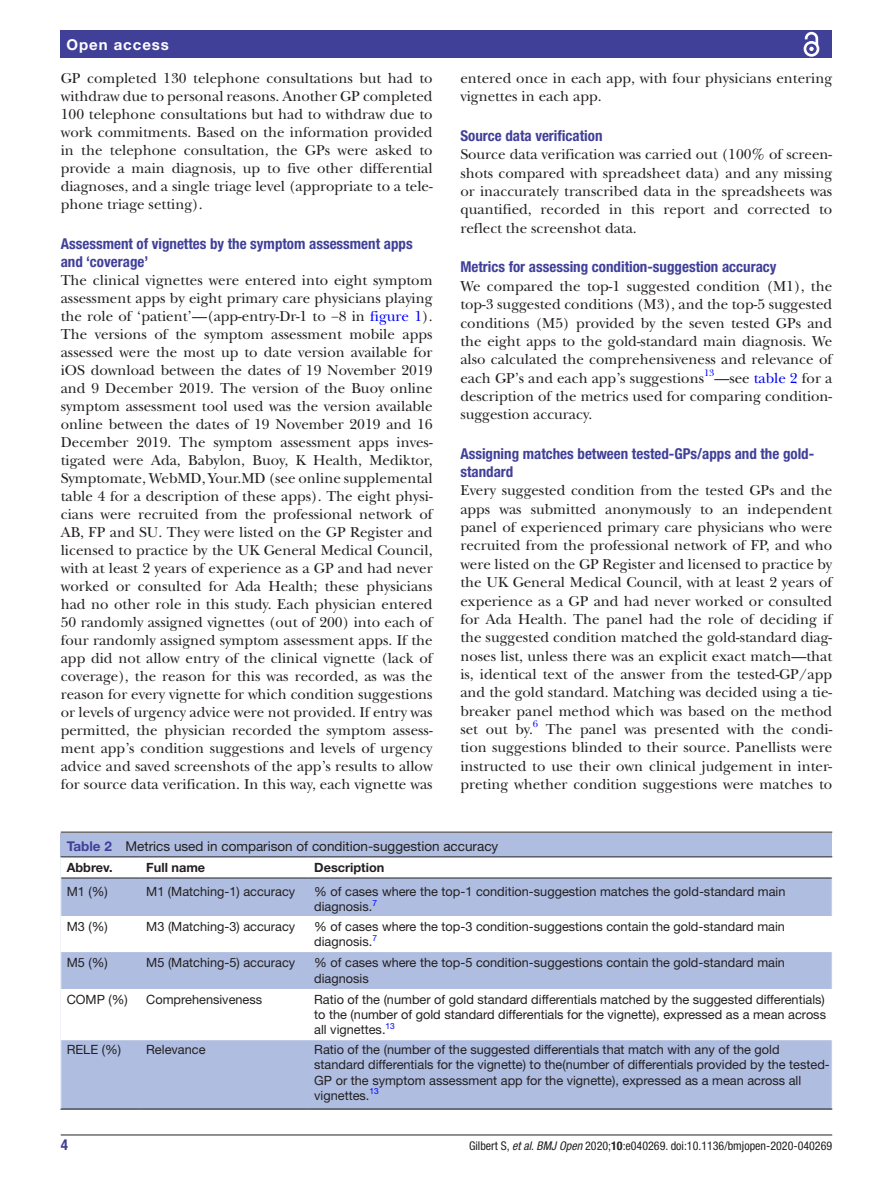
<style>
.page{position:relative;width:893px;height:1191px;background:#fff}
.page>*{position:absolute;margin:0;border:0;box-sizing:border-box;transform-origin:0 0}
.t1{font:15px/18px "New Baskerville";color:#231f20;text-align:justify}
.t2{font:700 condensed 15px/18px "Helvetica Neue LT Std";color:#414099}
.t3{font:700 15px "Helvetica Neue LT Std";letter-spacing:.065em;color:#fff}
.t4{font:13.5px "Helvetica Neue LT Std";color:#231f20}
.t5{font:12.75px/15.3px "Helvetica Neue LT Std";color:#231f20}
.t6{font:700 12.75px "Helvetica Neue LT Std";color:#231f20}
.t7{font:condensed 12px "Helvetica Neue LT Std";color:#231f20}
.t8{font:9.9px "New Baskerville";color:#00f}
.s1{color:#00f}
.s2{font-weight:700;color:#414099}
.s3{font-style:italic}
.s4{font-weight:700}
</style>
<div class="page">
<hr style="left:61px;top:1134px;width:771px;height:1px;background:#231f20">
<div style="left:61px;top:31px;width:771px;height:27px;background:#414099"></div>
<svg style="left:803px;top:31px;width:17px;height:26px"></svg>
<div style="left:61px;top:832px;width:771px;height:277px;background:#afbde1"></div>
<hr style="left:61px;top:831px;width:771px;height:1px;background:#231f20">
<div style="left:61px;top:857px;width:771px;height:20px;background:#fff"></div>
<svg style="left:61px;top:878px;width:771px;height:230px"></svg>
<hr style="left:61px;top:856px;width:79px;height:1px;background:#231f20">
<hr style="left:61px;top:877px;width:79px;height:1px;background:#231f20">
<hr style="left:140px;top:856px;width:168px;height:1px;background:#231f20">
<hr style="left:140px;top:877px;width:168px;height:1px;background:#231f20">
<hr style="left:308px;top:856px;width:524px;height:1px;background:#231f20">
<hr style="left:308px;top:877px;width:524px;height:1px;background:#231f20">
<hr style="left:61px;top:1108px;width:79px;height:1px;background:#231f20">
<hr style="left:140px;top:1108px;width:168px;height:1px;background:#231f20">
<hr style="left:308px;top:1108px;width:524px;height:1px;background:#231f20">
<svg style="left:60px;top:857px;width:1px;height:21px"></svg>
<p class="t3" style="left:66px;top:35px;width:104px">Open access</p>
<p class="t1" style="left:61px;top:69px;width:373px">GP completed 130 telephone consultations but had to withdraw due to personal reasons. Another GP completed 100 telephone consultations but had to withdraw due to work commitments. Based on the information provided in the telephone consultation, the GPs were asked to provide a main diagnosis, up to five other differential diagnoses, and a single triage level (appropriate to a tele&shy;phone triage setting).</p>
<p class="t2" style="left:61px;top:234px;width:353px">Assessment of vignettes by the symptom assessment apps and ‘coverage’</p>
<p class="t1" style="left:61px;top:271px;width:373px">The clinical vignettes were entered into eight symptom assessment apps by eight primary care physicians playing the role of ‘patient’—(app-entry-Dr-1 to −8 in <span class="s1">figure 1</span>).<br>The versions of the symptom assessment mobile apps assessed were the most up to date version available for iOS download between the dates of 19 November 2019 and 9 December 2019. The version of the Buoy online symptom assessment tool used was the version available online between the dates of 19 November 2019 and 16<br>December 2019. The symptom assessment apps inves&shy;tigated were Ada, Babylon, Buoy, K Health, Mediktor, Symptomate, WebMD, Your.MD (see online supplemental table 4 for a description of these apps). The eight physi&shy;cians were recruited from the professional network of AB, FP and SU. They were listed on the GP Register and licensed to practice by the UK General Medical Council, with at least 2 years of experience as a GP and had never worked or consulted for Ada Health; these physicians had no other role in this study. Each physician entered 50 randomly assigned vignettes (out of 200) into each of four randomly assigned symptom assessment apps. If the app did not allow entry of the clinical vignette (lack of coverage), the reason for this was recorded, as was the reason for every vignette for which condition suggestions or levels of urgency advice were not provided. If entry was permitted, the physician recorded the symptom assess&shy;ment app’s condition suggestions and levels of urgency advice and saved screenshots of the app’s results to allow for source data verification. In this way, each vignette was</p>
<p class="t1" style="left:460px;top:69px;width:373px">entered once in each app, with four physicians entering vignettes in each app.</p>
<p class="t2" style="left:460px;top:126px;width:144px">Source data verification</p>
<p class="t1" style="left:460px;top:145px;width:373px">Source data verification was carried out (100% of screen&shy;shots compared with spreadsheet data) and any missing or inaccurately transcribed data in the spreadsheets was quantified, recorded in this report and corrected to reflect the screenshot data.</p>
<p class="t2" style="left:460px;top:258px;width:317px">Metrics for assessing condition-suggestion accuracy</p>
<p class="t1" style="left:460px;top:277px;width:373px">We compared the top-1 suggested condition (M1), the top-3 suggested conditions (M3), and the top-5 suggested conditions (M5) provided by the seven tested GPs and the eight apps to the gold-standard main diagnosis. We also calculated the comprehensiveness and relevance of each GP’s and each app’s suggestions</p>
<p class="t8" style="left:704px;top:367px;width:12px">13</p>
<p class="t1" style="left:460px;top:369px;width:373px;text-indent:254px">—see <span class="s1">table 2</span> for a description of the metrics used for comparing condition&shy;suggestion accuracy.</p>
<p class="t2" style="left:460px;top:444px;width:355px">Assigning matches between tested-GPs/apps and the gold&shy;standard</p>
<p class="t1" style="left:460px;top:481px;width:373px">Every suggested condition from the tested GPs and the apps was submitted anonymously to an independent panel of experienced primary care physicians who were recruited from the professional network of FP, and who were listed on the GP Register and licensed to practice by the UK General Medical Council, with at least 2 years of experience as a GP and had never worked or consulted for Ada Health. The panel had the role of deciding if the suggested condition matched the gold-standard diag&shy;noses list, unless there was an explicit exact match—that is, identical text of the answer from the tested-GP/app and the gold standard. Matching was decided using a tie&shy;breaker panel method which was based on the method set out by.<sup>6</sup></p>
<p class="t1" style="left:460px;top:720px;width:373px;text-indent:86px">The panel was presented with the condi&shy;tion suggestions blinded to their source. Panellists were instructed to use their own clinical judgement in inter&shy;preting whether condition suggestions were matches to</p>
<p class="t4" style="left:67px;top:837px;width:433px"><span class="s2">Table 2</span> Metrics used in comparison of condition-suggestion accuracy</p>
<p class="t6" style="left:67px;top:859px;width:47px">Abbrev.</p>
<p class="t6" style="left:146px;top:859px;width:60px">Full name</p>
<p class="t6" style="left:314px;top:859px;width:72px">Description</p>
<p class="t5" style="left:67px;top:883px;width:43px">M1 (%)</p>
<p class="t5" style="left:146px;top:883px;width:151px">M1 (Matching-1) accuracy</p>
<p class="t5" style="left:314px;top:883px;width:473px">% of cases where the top-1 condition-suggestion matches the gold-standard main diagnosis.<sup>7</sup></p>
<p class="t5" style="left:67px;top:918px;width:43px">M3 (%)</p>
<p class="t5" style="left:146px;top:918px;width:151px">M3 (Matching-3) accuracy</p>
<p class="t5" style="left:314px;top:918px;width:472px">% of cases where the top-3 condition-suggestions contain the gold-standard main diagnosis.<sup>7</sup></p>
<p class="t5" style="left:67px;top:955px;width:43px">M5 (%)</p>
<p class="t5" style="left:146px;top:955px;width:151px">M5 (Matching-5) accuracy</p>
<p class="t5" style="left:314px;top:955px;width:472px">% of cases where the top-5 condition-suggestions contain the gold-standard main diagnosis</p>
<p class="t5" style="left:67px;top:991px;width:63px">COMP (%)</p>
<p class="t5" style="left:146px;top:991px;width:117px">Comprehensiveness</p>
<p class="t5" style="left:314px;top:991px;width:513px;text-align:justify">Ratio of the (number of gold standard differentials matched by the suggested differentials) to the (number of gold standard differentials for the vignette), expressed as a mean across all vignettes.<sup>13</sup></p>
<p class="t5" style="left:67px;top:1041px;width:56px">RELE (%)</p>
<p class="t5" style="left:146px;top:1041px;width:61px">Relevance</p>
<p class="t5" style="left:314px;top:1041px;width:517px">Ratio of the (number of the suggested differentials that match with any of the gold standard differentials for the vignette) to the(number of differentials provided by the tested-GP or the symptom assessment app for the vignette), expressed as a mean across all vignettes.<sup>13</sup></p>
<p class="t2" style="left:61px;top:1135px;width:9px">4</p>
<p class="t7" style="left:469px;top:1138px;width:365px">Gilbert S, <span class="s3">et al</span>. <span class="s3">BMJ Open</span> 2020;<span class="s4">10</span>:e040269. doi:10.1136/bmjopen-2020-040269</p>
</div>
